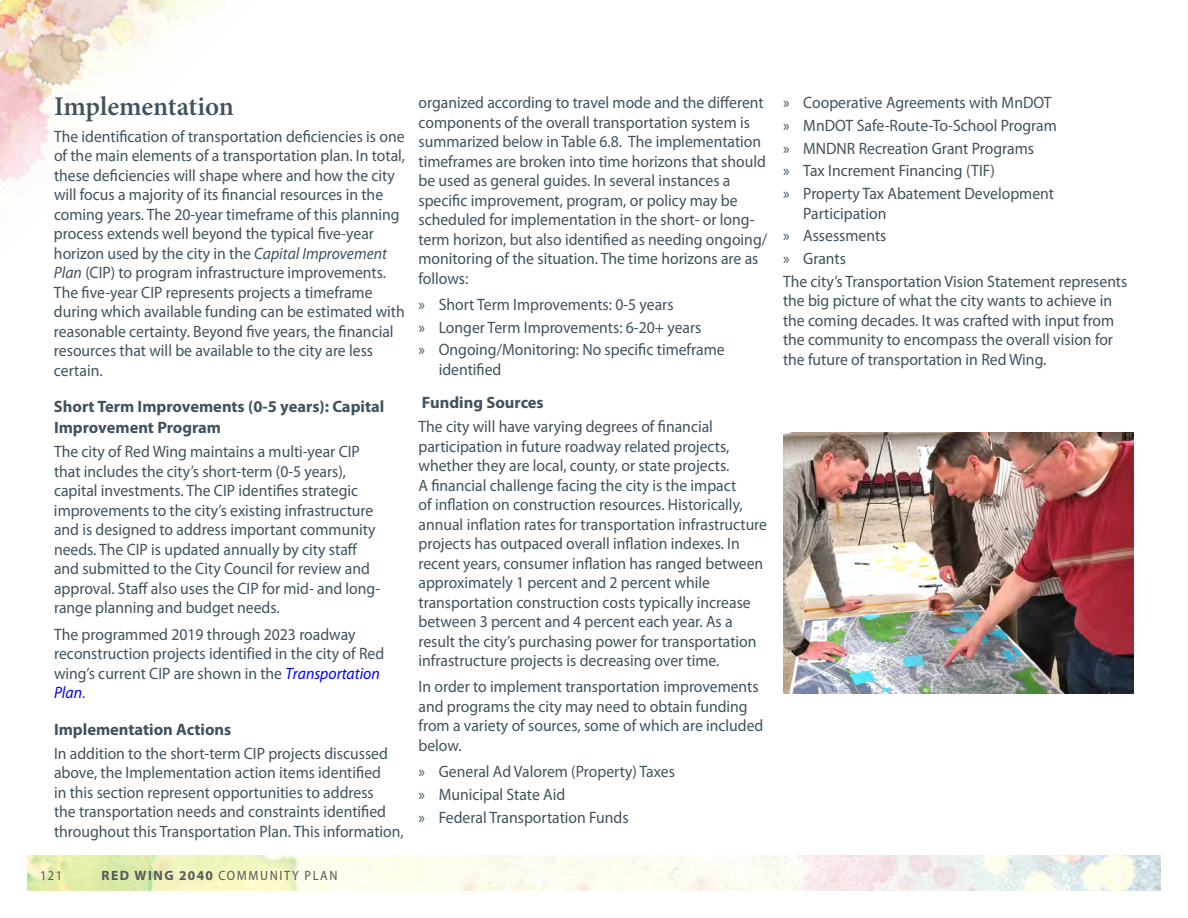
<style>
.page{position:relative;width:1188px;height:918px;background:#fff}
.page>*{position:absolute;margin:0;border:0;box-sizing:border-box;transform-origin:0 0}
.t1{font:600 27px "Minion Pro";color:#40525e}
.t2{font:16.5px/19.5px "Myriad Pro";color:#40525e;scale:.95 1}
.t3{font:700 16.5px/21px "Myriad Pro";color:#40525e}
.t4{font:semi-condensed 13.5px "Myriad Pro";letter-spacing:.12em;color:#57585a}
.s1{font-style:italic}
.s2{font-style:italic;color:#00f}
.s3{font-weight:700;font-stretch:normal}
</style>
<div class="page">
<img style="left:28px;top:856px;width:1132px;height:34px">
<img style="left:0;top:0;width:221px;height:192px">
<img style="left:783px;top:432px;width:351px;height:261px">
<h1 class="t1" style="left:54px;top:88px;width:182px">implementation</h1>
<p class="t2" style="left:54px;top:126px;width:371px">The identification of transportation deficiencies is one of the main elements of a transportation plan. In total, these deficiencies will shape where and how the city will focus a majority of its financial resources in the coming years. The 20-year timeframe of this planning process extends well beyond the typical five-year horizon used by the city in the <span class="s1">Capital Improvement Plan</span> (CIP) to program infrastructure improvements.<br>The five-year CIP represents projects a timeframe during which available funding can be estimated with reasonable certainty. Beyond five years, the financial resources that will be available to the city are less certain.</p>
<p class="t3" style="left:54px;top:396px;width:332px">Short Term improvements (0-5 years): Capital improvement Program</p>
<p class="t2" style="left:54px;top:442px;width:345px">The city of Red Wing maintains a multi-year CIP that includes the city’s short-term (0-5 years), capital investments. The CIP identifies strategic improvements to the city’s existing infrastructure and is designed to address important community needs. The CIP is updated annually by city staff and submitted to the City Council for review and approval. Staff also uses the CIP for mid- and long&shy;range planning and budget needs.</p>
<p class="t2" style="left:54px;top:624px;width:349px">The programmed 2019 through 2023 roadway reconstruction projects identified in the city of Red wing’s current CIP are shown in the <span class="s2">Transportation Plan</span>.</p>
<p class="t3" style="left:54px;top:718px;width:179px">implementation Actions</p>
<p class="t2" style="left:54px;top:743px;width:370px">In addition to the short-term CIP projects discussed above, the Implementation action items identified<br>in this section represent opportunities to address<br>the transportation needs and constraints identified throughout this Transportation Plan. This information,</p>
<p class="t4" style="left:40px;top:867px;width:23px">121</p>
<p class="t4" style="left:101px;top:867px;width:238px"><span class="s3">Red Wing 2040</span> COMMUNITY PLAN</p>
<p class="t2" style="left:419px;top:93px;width:369px">organized according to travel mode and the different components of the overall transportation system is summarized below in Table 6.8. The implementation timeframes are broken into time horizons that should be used as general guides. In several instances a specific improvement, program, or policy may be scheduled for implementation in the short- or long&shy;term horizon, but also identified as needing ongoing/ monitoring of the situation. The time horizons are as follows:</p>
<p class="t2" style="left:419px;top:293px;width:324px;line-height:22.8px">» Short Term Improvements: 0-5 years<br>» Longer Term Improvements: 6-20+ years<br>» Ongoing/Monitoring: No specific timeframe</p>
<p class="t2" style="left:439px;top:359px;width:68px">identified</p>
<p class="t3" style="left:422px;top:391px;width:123px">Funding Sources</p>
<p class="t2" style="left:418px;top:417px;width:368px">The city will have varying degrees of financial participation in future roadway related projects, whether they are local, county, or state projects.<br>A financial challenge facing the city is the impact<br>of inflation on construction resources. Historically, annual inflation rates for transportation infrastructure projects has outpaced overall inflation indexes. In recent years, consumer inflation has ranged between approximately 1 percent and 2 percent while transportation construction costs typically increase between 3 percent and 4 percent each year. As a result the city’s purchasing power for transportation infrastructure projects is decreasing over time.</p>
<p class="t2" style="left:418px;top:677px;width:365px">In order to implement transportation improvements and programs the city may need to obtain funding from a variety of sources, some of which are included below.</p>
<p class="t2" style="left:418px;top:760px;width:271px;line-height:22.8px">» General Ad Valorem (Property) Taxes » Municipal State Aid<br>» Federal Transportation Funds</p>
<p class="t2" style="left:783px;top:91px;width:290px;line-height:22.8px">» Cooperative Agreements with MnDOT » MnDOT Safe-Route-To-School Program » MNDNR Recreation Grant Programs<br>» Tax Increment Financing (TIF)<br>» Property Tax Abatement Development</p>
<p class="t2" style="left:783px;top:201px;width:364px;line-height:22.8px;text-indent:20px">Participation<br>» Assessments<br>» Grants<br>The city’s Transportation Vision Statement represents</p>
<p class="t2" style="left:783px;top:291px;width:350px">the big picture of what the city wants to achieve in the coming decades. It was crafted with input from the community to encompass the overall vision for the future of transportation in Red Wing.</p>
</div>
